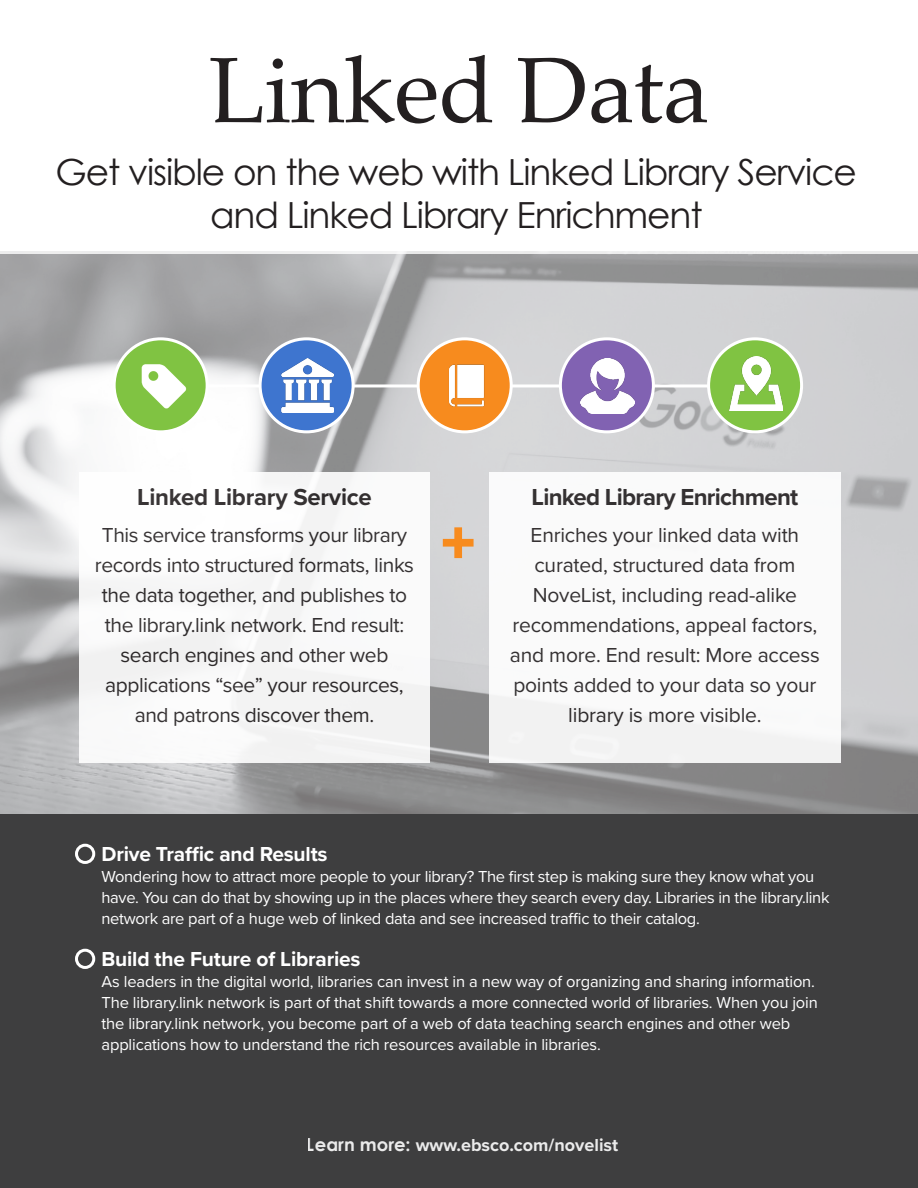
<style>
.page{position:relative;width:918px;height:1188px;background:#fff}
.page>*{position:absolute;margin:0;border:0;box-sizing:border-box;transform-origin:0 0}
.t1{font:93px "Palatino Linotype";letter-spacing:-.01em;color:#231f20}
.t2{font:italic 700 63px "Century Gothic";color:#f78b1e}
.t3{font:36px/43.2px "Century Gothic";letter-spacing:-.03em;color:#231f20;text-align:center}
.t4{font:700 24px "Proxima Nova";letter-spacing:-.03em;color:#231f20}
.t5{font:700 24px "Proxima Nova";letter-spacing:-.01em;color:#231f20}
.t6{font:21px/30px "Proxima Nova";letter-spacing:-.02em;color:#231f20;text-align:center}
.t7{font:700 21px "Proxima Nova";letter-spacing:-.01em;color:#fff}
.t8{font:700 18px "Proxima Nova";color:#fff}
.t9{font:16.5px/21px "Proxima Nova";letter-spacing:-.01em;color:#fff}
.s1{font-family:"Century Gothic"}
</style>
<div class="page">
<img style="left:0;top:254px;width:918px;height:560px">
<hr style="left:156px;top:384px;width:598px;height:3px;background:#fff">
<div style="left:0;top:814px;width:918px;height:374px;background:#3e3e3f"></div>
<div style="left:75px;top:844px;width:20px;height:20px;border:3px solid #fff;border-radius:50%"></div>
<div style="left:79px;top:472px;width:351px;height:291px;background:#fff"></div>
<div style="left:489px;top:472px;width:351px;height:291px;background:#fff"></div>
<div style="left:114px;top:339px;width:93px;height:93px;background:#80c342;border-radius:50%"></div>
<div style="left:113px;top:337px;width:96px;height:96px;border:3px solid #fff;border-radius:50%"></div>
<img style="left:141px;top:364px;width:46px;height:45px">
<div style="left:260px;top:339px;width:93px;height:93px;background:#3e75cf;border-radius:50%"></div>
<div style="left:259px;top:337px;width:96px;height:96px;border:3px solid #fff;border-radius:50%"></div>
<div style="left:418px;top:339px;width:93px;height:93px;background:#f78b1e;border-radius:50%"></div>
<div style="left:417px;top:337px;width:96px;height:96px;border:3px solid #fff;border-radius:50%"></div>
<div style="left:560px;top:339px;width:93px;height:93px;background:#8162b2;border-radius:50%"></div>
<div style="left:559px;top:337px;width:96px;height:96px;border:3px solid #fff;border-radius:50%"></div>
<div style="left:709px;top:339px;width:93px;height:93px;background:#80c342;border-radius:50%"></div>
<div style="left:707px;top:337px;width:96px;height:96px;border:3px solid #fff;border-radius:50%"></div>
<img style="left:449px;top:364px;width:36px;height:43px">
<img style="left:729px;top:356px;width:54px;height:54px">
<img style="left:580px;top:359px;width:54px;height:54px">
<div style="left:75px;top:949px;width:20px;height:20px;border:3px solid #fff;border-radius:50%"></div>
<img style="left:281px;top:359px;width:53px;height:54px">
<p class="t1" style="left:209px;top:24px;width:502px">Linked Data</p>
<p class="t3" style="left:56px;top:150px;width:803px">Get visible on the web with Linked Library Service and Linked Library Enrichment</p>
<h3 class="t5" style="left:137px;top:479px;width:236px">Linked Library Service</h3>
<p class="t6" style="left:95px;top:519px;width:321px">This service transforms your library records into structured formats, links the data together, and publishes to the library.link network. End result: search engines and other web applications “see” your resources, and patrons discover them.</p>
<p class="t2" style="left:439px;top:495px;width:39px">+</p>
<h3 class="t4" style="left:532px;top:479px;width:268px">Linked Library Enrichment</h3>
<p class="t6" style="left:510px;top:519px;width:311px">Enriches your linked data with curated, structured data from<br>NoveList, including read-alike recommendations, appeal factors, and more. End result: More access points added to your data so your library is more visible.</p>
<p class="t7" style="left:102px;top:838px;width:228px">Drive Traffic and Results</p>
<p class="t9" style="left:102px;top:865px;width:730px">Wondering how to attract more people to your library? The first step is making sure they know what you have. You can do that by showing up in the places where they search every day. Libraries in the library.link network are part of a huge web of linked data and see increased traffic to their catalog.</p>
<p class="t7" style="left:102px;top:943px;width:261px">Build the Future of Libraries</p>
<p class="t9" style="left:102px;top:970px;width:718px">As leaders in the digital world, libraries can invest in a new way of organizing and sharing information.<br>The library.link network is part of that shift towards a more connected world of libraries. When you join the library.link network, you become part of a web of data teaching search engines and other web applications how to understand the rich resources available in libraries.</p>
<p class="t8" style="left:307px;top:1132px;width:313px"><span class="s1">Learn more:</span> www.ebsco.com/novelist</p>
</div>
